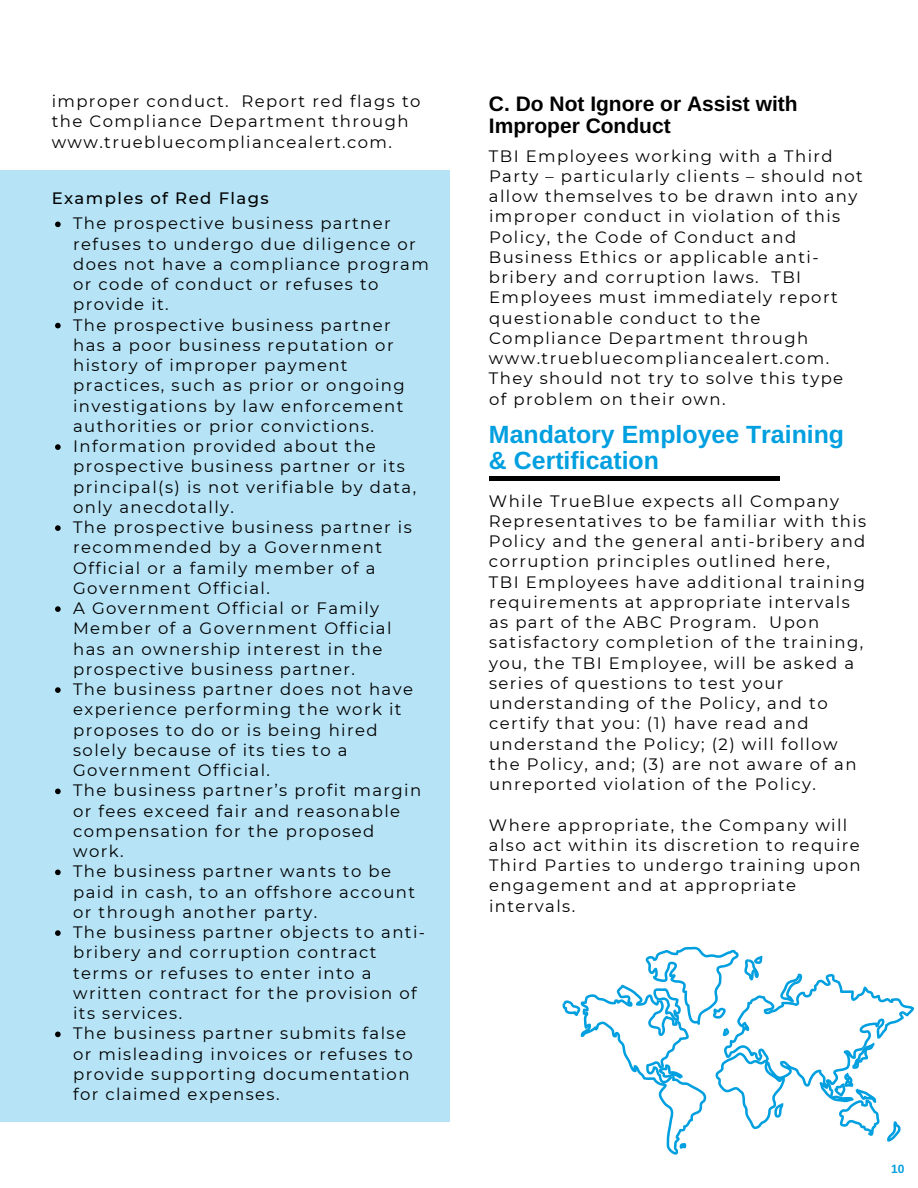
<style>
.page{position:relative;width:918px;height:1188px;background:#fff}
.page>*{position:absolute;margin:0;border:0;box-sizing:border-box;transform-origin:0 0}
.t1{font:700 24.9px/25.8px "Arimo";color:#009fdf}
.t2{font:700 21px/21.3px "Arimo";color:#000}
.t3{font:16.5px/20.2px "Montserrat";letter-spacing:.085em;color:#000}
.t4{font:500 16.5px "Montserrat";letter-spacing:.085em;color:#000}
.t5{font:700 12px "Arimo";color:#009fdf}
</style>
<div class="page">
<div style="left:0;top:170px;width:450px;height:952px;background:#b6e3f5"></div>
<hr style="left:489px;top:477px;width:290px;height:3px;background:#000">
<svg style="left:55px;top:222px;width:6px;height:5px"></svg>
<svg style="left:55px;top:323px;width:6px;height:5px"></svg>
<svg style="left:55px;top:444px;width:6px;height:6px"></svg>
<svg style="left:55px;top:525px;width:6px;height:6px"></svg>
<svg style="left:55px;top:606px;width:6px;height:6px"></svg>
<svg style="left:55px;top:687px;width:6px;height:6px"></svg>
<svg style="left:55px;top:789px;width:6px;height:5px"></svg>
<svg style="left:55px;top:870px;width:6px;height:5px"></svg>
<svg style="left:55px;top:930px;width:6px;height:6px"></svg>
<svg style="left:55px;top:1032px;width:6px;height:5px"></svg>
<svg style="left:563px;top:947px;width:351px;height:208px"></svg>
<p class="t3" style="left:52px;top:91px;width:370px">improper conduct. Report red flags to the Compliance Department through www.truebluecompliancealert.com.</p>
<p class="t4" style="left:52px;top:188px;width:219px">Examples of Red Flags</p>
<p class="t3" style="left:73px;top:213px;width:357px">The prospective business partner refuses to undergo due diligence or does not have a compliance program or code of conduct or refuses to provide it.</p>
<p class="t3" style="left:73px;top:315px;width:333px">The prospective business partner has a poor business reputation or history of improper payment practices, such as prior or ongoing investigations by law enforcement authorities or prior convictions.</p>
<p class="t3" style="left:73px;top:436px;width:345px">Information provided about the prospective business partner or its principal(s) is not verifiable by data, only anecdotally.</p>
<p class="t3" style="left:73px;top:517px;width:340px">The prospective business partner is recommended by a Government<br>Official or a family member of a<br>Government Official.</p>
<p class="t3" style="left:73px;top:598px;width:320px">A Government Official or Family<br>Member of a Government Official has an ownership interest in the prospective business partner.</p>
<p class="t3" style="left:73px;top:679px;width:341px">The business partner does not have experience performing the work it proposes to do or is being hired solely because of its ties to a<br>Government Official.</p>
<p class="t3" style="left:73px;top:780px;width:350px">The business partner’s profit margin or fees exceed fair and reasonable compensation for the proposed work.</p>
<p class="t3" style="left:73px;top:861px;width:344px">The business partner wants to be paid in cash, to an offshore account or through another party.</p>
<p class="t3" style="left:73px;top:922px;width:354px">The business partner objects to anti&shy;bribery and corruption contract terms or refuses to enter into a written contract for the provision of its services.</p>
<p class="t3" style="left:73px;top:1023px;width:341px">The business partner submits false or misleading invoices or refuses to provide supporting documentation for claimed expenses.</p>
<h3 class="t2" style="left:489px;top:93px;width:310px">C. Do Not Ignore or Assist with<br>Improper Conduct</h3>
<p class="t3" style="left:489px;top:146px;width:376px">TBI Employees working with a Third Party – particularly clients – should not allow themselves to be drawn into any improper conduct in violation of this Policy, the Code of Conduct and Business Ethics or applicable anti&shy;bribery and corruption laws. TBI Employees must immediately report questionable conduct to the Compliance Department through www.truebluecompliancealert.com.<br>They should not try to solve this type of problem on their own.</p>
<h2 class="t1" style="left:489px;top:421px;width:357px">Mandatory Employee Training &amp; Certification</h2>
<p class="t3" style="left:489px;top:491px;width:379px">While TrueBlue expects all Company Representatives to be familiar with this Policy and the general anti-bribery and corruption principles outlined here,<br>TBI Employees have additional training requirements at appropriate intervals as part of the ABC Program. Upon satisfactory completion of the training, you, the TBI Employee, will be asked a series of questions to test your understanding of the Policy, and to certify that you: (1) have read and understand the Policy; (2) will follow the Policy, and; (3) are not aware of an unreported violation of the Policy.</p>
<p class="t3" style="left:489px;top:815px;width:373px">Where appropriate, the Company will also act within its discretion to require<br>Third Parties to undergo training upon engagement and at appropriate intervals.</p>
<p class="t5" style="left:891px;top:1162px;width:15px">10</p>
</div>
